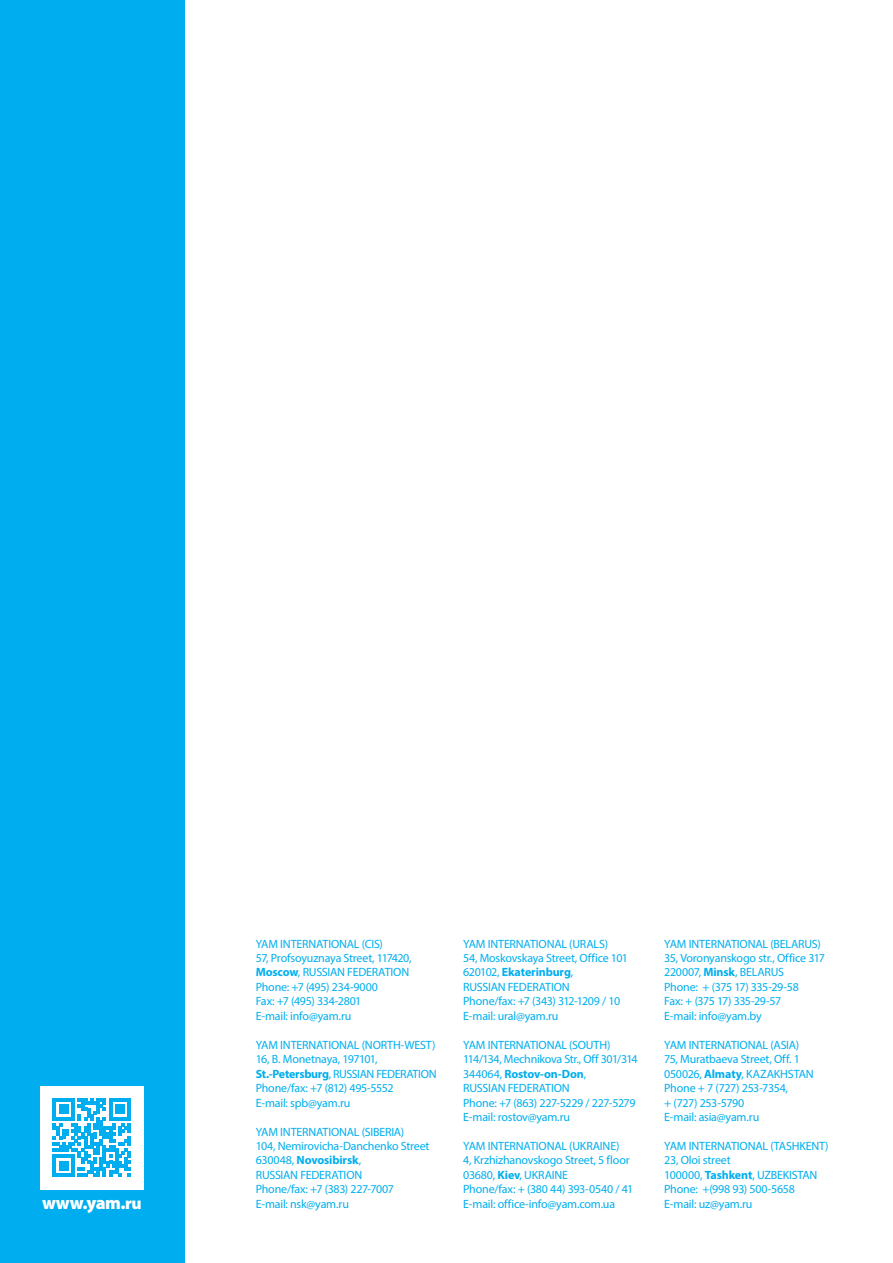
<style>
.page{position:relative;width:893px;height:1263px;background:#fff}
.page>*{position:absolute;margin:0;border:0;box-sizing:border-box;transform-origin:0 0}
.t1{font:900 18.15px "Myriad Pro";letter-spacing:-.02em;color:#fff}
._3_Text{font:12px/14.4px "Myriad Pro";letter-spacing:-.02em;color:#00aeef}
._3_Text-2{font:700 12px "Myriad Pro";letter-spacing:-.01em;color:#00aeef}
._3_Text-3{font:12px "Myriad Pro";letter-spacing:-.04em;color:#00aeef}
.s1{font-weight:700}
.s2{font-weight:400}
.s3{font-size:17.1px}
</style>
<div class="page">
<div style="left:0;top:0;width:184px;height:1263px;background:#00aeef"></div>
<div style="left:40px;top:1086px;width:103px;height:103px;background:#fff"></div>
<svg style="left:53px;top:1098px;width:78px;height:78px"></svg>
<p class="_3_Text" style="left:256px;top:936px;width:129px">YAM INTERNATIONAL (CIS)</p>
<p class="_3_Text" style="left:256px;top:950px;width:157px">57, Profsoyuznaya Street, 117420,<br><span class="s1">Moscow</span>, RUSSIAN FEDERATION</p>
<p class="_3_Text" style="left:256px;top:979px;width:124px">Phone: +7 (495) 234-9000</p>
<p class="_3_Text" style="left:256px;top:994px;width:107px">Fax: +7 (495) 334-2801</p>
<p class="_3_Text" style="left:256px;top:1008px;width:97px">E-mail: info@yam.ru</p>
<p class="_3_Text" style="left:256px;top:1037px;width:181px">YAM INTERNATIONAL (NORTH-WEST)</p>
<p class="_3_Text" style="left:256px;top:1052px;width:124px">16, B. Monetnaya, 197101,</p>
<p class="_3_Text-3" style="left:256px;top:1066px;width:182px"><span class="s1">St.-Petersburg</span>, RUSSIAN FEDERATION</p>
<p class="_3_Text" style="left:256px;top:1081px;width:139px">Phone/fax: +7 (812) 495-5552</p>
<p class="_3_Text" style="left:256px;top:1095px;width:96px">E-mail: spb@yam.ru</p>
<p class="_3_Text" style="left:256px;top:1124px;width:150px">YAM INTERNATIONAL (SIBERIA)</p>
<p class="_3_Text" style="left:256px;top:1138px;width:175px">104, Nemirovicha-Danchenko Street</p>
<p class="_3_Text-2" style="left:256px;top:1152px;width:107px"><span class="s2">630048,</span> Novosibirsk<span class="s2">,</span></p>
<p class="_3_Text" style="left:256px;top:1167px;width:108px">RUSSIAN FEDERATION</p>
<p class="_3_Text" style="left:256px;top:1182px;width:140px">Phone/fax: +7 (383) 227-7007</p>
<p class="_3_Text" style="left:256px;top:1196px;width:95px">E-mail: nsk@yam.ru</p>
<p class="_3_Text" style="left:463px;top:936px;width:146px">YAM INTERNATIONAL (URALS)</p>
<p class="_3_Text" style="left:463px;top:950px;width:166px">54, Moskovskaya Street, Office 101</p>
<p class="_3_Text-2" style="left:463px;top:964px;width:112px"><span class="s2">620102,</span> Ekaterinburg<span class="s2">,</span></p>
<p class="_3_Text" style="left:463px;top:979px;width:108px">RUSSIAN FEDERATION</p>
<p class="_3_Text" style="left:463px;top:994px;width:158px">Phone/fax: +7 (343) 312-1209 / 10</p>
<p class="_3_Text" style="left:463px;top:1008px;width:97px">E-mail: ural@yam.ru</p>
<p class="_3_Text" style="left:463px;top:1037px;width:149px">YAM INTERNATIONAL (SOUTH)</p>
<p class="_3_Text" style="left:463px;top:1052px;width:176px">114/134, Mechnikova Str., Off 301/314</p>
<p class="_3_Text-2" style="left:463px;top:1066px;width:125px"><span class="s2">344064,</span> Rostov-on-Don<span class="s2">,</span></p>
<p class="_3_Text" style="left:463px;top:1081px;width:108px">RUSSIAN FEDERATION</p>
<p class="_3_Text" style="left:463px;top:1095px;width:174px">Phone: +7 (863) 227-5229 / 227-5279</p>
<p class="_3_Text" style="left:463px;top:1110px;width:108px">E-mail: rostov@yam.ru</p>
<p class="_3_Text" style="left:463px;top:1138px;width:158px">YAM INTERNATIONAL (UKRAINE)</p>
<p class="_3_Text" style="left:463px;top:1153px;width:168px">4, Krzhizhanovskogo Street, 5 floor</p>
<p class="_3_Text" style="left:463px;top:1167px;width:106px">03680, <span class="s1">Kiev</span>, UKRAINE</p>
<p class="_3_Text" style="left:463px;top:1182px;width:171px">Phone/fax: + (380 44) 393-0540 / 41</p>
<p class="_3_Text" style="left:463px;top:1196px;width:153px">E-mail: office-info@yam.com.ua</p>
<p class="_3_Text" style="left:664px;top:936px;width:158px">YAM INTERNATIONAL (BELARUS)</p>
<p class="_3_Text" style="left:664px;top:950px;width:162px">35, Voronyanskogo str., Office 317</p>
<p class="_3_Text" style="left:664px;top:965px;width:121px">220007, <span class="s1">Minsk</span>, BELARUS</p>
<p class="_3_Text" style="left:664px;top:979px;width:136px">Phone: + (375 17) 335-29-58</p>
<p class="_3_Text-3" style="left:664px;top:994px;width:119px">Fax: + (375 17) 335-29-57</p>
<p class="_3_Text" style="left:664px;top:1008px;width:99px">E-mail: info@yam.by</p>
<p class="_3_Text" style="left:664px;top:1037px;width:137px">YAM INTERNATIONAL (ASIA)</p>
<p class="_3_Text" style="left:664px;top:1052px;width:137px">75, Muratbaeva Street, Off. 1</p>
<p class="_3_Text" style="left:664px;top:1066px;width:151px">050026, <span class="s1">Almaty</span>, KAZAKHSTAN</p>
<p class="_3_Text" style="left:664px;top:1081px;width:125px">Phone + 7 (727) 253-7354,</p>
<p class="_3_Text" style="left:664px;top:1095px;width:82px">+ (727) 253-5790</p>
<p class="_3_Text" style="left:664px;top:1110px;width:97px">E-mail: asia@yam.ru</p>
<p class="_3_Text" style="left:664px;top:1138px;width:166px">YAM INTERNATIONAL (TASHKENT)</p>
<p class="_3_Text" style="left:664px;top:1153px;width:68px">23, Oloi street</p>
<p class="_3_Text" style="left:664px;top:1167px;width:155px">100000, <span class="s1">Tashkent</span>, UZBEKISTAN</p>
<p class="_3_Text" style="left:664px;top:1182px;width:132px">Phone: +(998 93) 500-5658</p>
<p class="t1" style="left:42px;top:1190px;width:101px">www.yam.<span class="s3">ru</span></p>
<p class="_3_Text" style="left:664px;top:1196px;width:90px">E-mail: uz@yam.ru</p>
</div>
